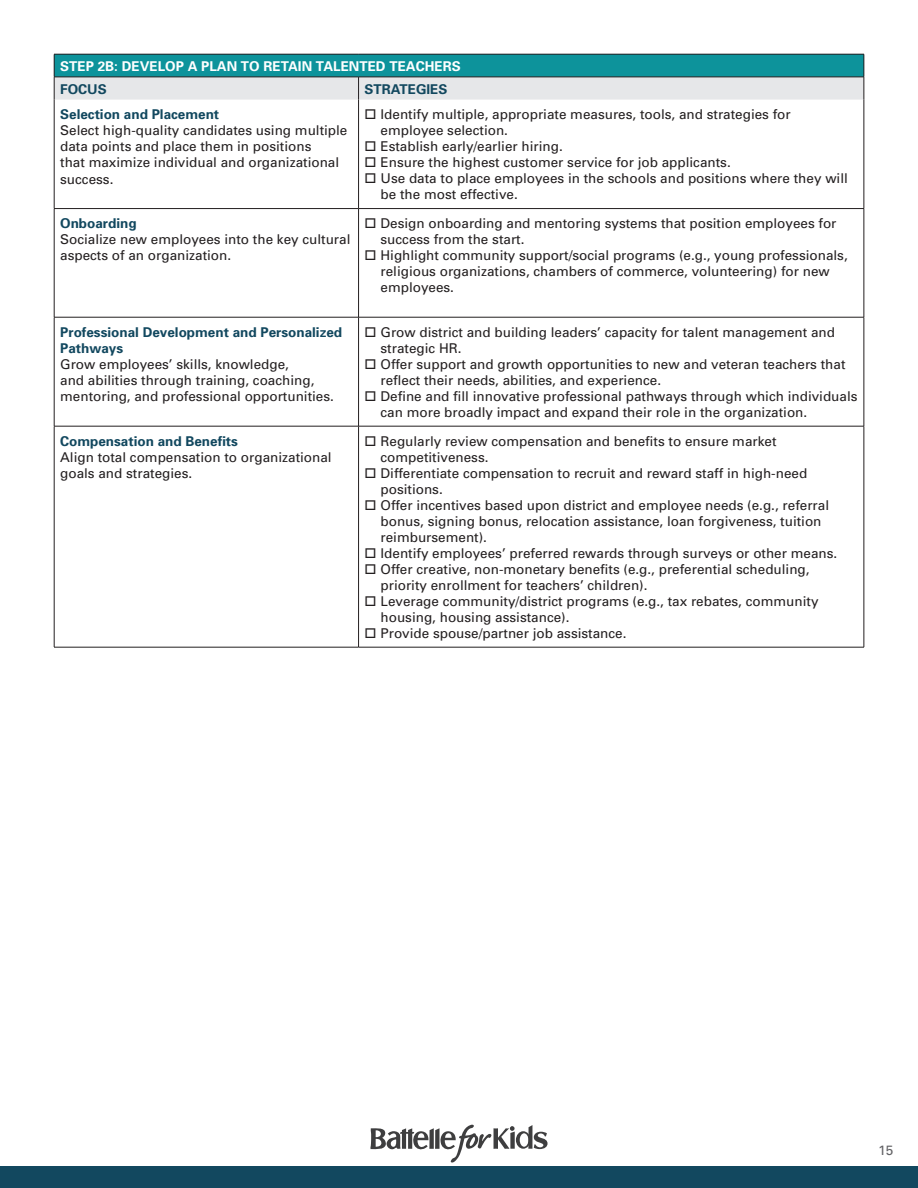
<style>
.page{position:relative;width:918px;height:1188px;background:#fff}
.page>*{position:absolute;margin:0;border:0;box-sizing:border-box;transform-origin:0 0}
.t1{font:13.5px/16px "Univers";color:#231f20}
.t2{font:700 13.5px/16px "Univers";color:#12485f}
.t3{font:700 13.5px "Univers";color:#fff}
.t4{font:13.5px "Univers";color:#636366}
</style>
<div class="page">
<svg style="left:54px;top:54px;width:811px;height:46px;background:#78b7bc"></svg>
<hr style="left:54px;top:100px;width:1px;height:108px;background:#231f20">
<hr style="left:358px;top:100px;width:1px;height:108px;background:#231f20">
<hr style="left:864px;top:100px;width:1px;height:108px;background:#231f20">
<hr style="left:54px;top:208px;width:305px;height:1px;background:#231f20">
<hr style="left:54px;top:209px;width:1px;height:108px;background:#231f20">
<hr style="left:359px;top:208px;width:505px;height:1px;background:#231f20">
<hr style="left:358px;top:209px;width:1px;height:108px;background:#231f20">
<hr style="left:864px;top:209px;width:1px;height:108px;background:#231f20">
<hr style="left:54px;top:317px;width:305px;height:1px;background:#231f20">
<hr style="left:54px;top:317px;width:1px;height:109px;background:#231f20">
<hr style="left:359px;top:317px;width:505px;height:1px;background:#231f20">
<hr style="left:358px;top:317px;width:1px;height:109px;background:#231f20">
<hr style="left:864px;top:317px;width:1px;height:109px;background:#231f20">
<hr style="left:54px;top:426px;width:305px;height:1px;background:#231f20">
<hr style="left:54px;top:426px;width:1px;height:221px;background:#231f20">
<hr style="left:359px;top:426px;width:505px;height:1px;background:#231f20">
<hr style="left:358px;top:426px;width:1px;height:221px;background:#231f20">
<hr style="left:864px;top:426px;width:1px;height:221px;background:#231f20">
<hr style="left:54px;top:647px;width:305px;height:1px;background:#231f20">
<hr style="left:359px;top:647px;width:505px;height:1px;background:#231f20">
<svg style="left:370px;top:1125px;width:178px;height:37px"></svg>
<div style="left:0;top:1166px;width:918px;height:22px;background:#12485f"></div>
<p class="t3" style="left:60px;top:58px;width:402px">STEP 2B: DEVELOP A PLAN TO RETAIN TALENTED TEACHERS</p>
<p class="t2" style="left:60px;top:81px;width:48px">FOCUS</p>
<p class="t2" style="left:365px;top:81px;width:85px">STRATEGIES</p>
<p class="t2" style="left:60px;top:107px;width:161px">Selection and Placement</p>
<p class="t1" style="left:60px;top:123px;width:289px">Select high-quality candidates using multiple data points and place them in positions<br>that maximize individual and organizational success.</p>
<p class="t1" style="left:381px;top:106px;width:412px;text-indent:-16px">□ Identify multiple, appropriate measures, tools, and strategies for employee selection.</p>
<p class="t1" style="left:365px;top:138px;width:200px">□ Establish early/earlier hiring.</p>
<p class="t1" style="left:365px;top:154px;width:368px">□ Ensure the highest customer service for job applicants.</p>
<p class="t1" style="left:381px;top:171px;width:469px;text-indent:-16px">□ Use data to place employees in the schools and positions where they will be the most effective.</p>
<p class="t2" style="left:60px;top:215px;width:78px">Onboarding</p>
<p class="t1" style="left:60px;top:232px;width:292px">Socialize new employees into the key cultural aspects of an organization.</p>
<p class="t1" style="left:381px;top:215px;width:458px;text-indent:-16px">□ Design onboarding and mentoring systems that position employees for success from the start.</p>
<p class="t1" style="left:381px;top:247px;width:469px;text-indent:-16px">□ Highlight community support/social programs (e.g., young professionals, religious organizations, chambers of commerce, volunteering) for new employees.</p>
<p class="t2" style="left:60px;top:324px;width:284px">Professional Development and Personalized<br>Pathways</p>
<p class="t1" style="left:60px;top:356px;width:275px">Grow employees’ skills, knowledge,<br>and abilities through training, coaching, mentoring, and professional opportunities.</p>
<p class="t1" style="left:381px;top:324px;width:456px;text-indent:-16px">□ Grow district and building leaders’ capacity for talent management and strategic HR.</p>
<p class="t1" style="left:381px;top:356px;width:467px;text-indent:-16px">□ Offer support and growth opportunities to new and veteran teachers that reflect their needs, abilities, and experience.</p>
<p class="t1" style="left:381px;top:388px;width:479px;text-indent:-16px">□ Define and fill innovative professional pathways through which individuals can more broadly impact and expand their role in the organization.</p>
<p class="t2" style="left:60px;top:433px;width:179px">Compensation and Benefits</p>
<p class="t1" style="left:60px;top:449px;width:273px">Align total compensation to organizational goals and strategies.</p>
<p class="t1" style="left:381px;top:433px;width:398px;text-indent:-16px">□ Regularly review compensation and benefits to ensure market competitiveness.</p>
<p class="t1" style="left:381px;top:465px;width:428px;text-indent:-16px">□ Differentiate compensation to recruit and reward staff in high-need positions.</p>
<p class="t1" style="left:381px;top:497px;width:450px;text-indent:-16px">□ Offer incentives based upon district and employee needs (e.g., referral bonus, signing bonus, relocation assistance, loan forgiveness, tuition reimbursement).</p>
<p class="t1" style="left:365px;top:545px;width:474px">□ Identify employees’ preferred rewards through surveys or other means.</p>
<p class="t1" style="left:381px;top:561px;width:431px;text-indent:-16px">□ Offer creative, non-monetary benefits (e.g., preferential scheduling, priority enrollment for teachers’ children).</p>
<p class="t1" style="left:381px;top:593px;width:440px;text-indent:-16px">□ Leverage community/district programs (e.g., tax rebates, community housing, housing assistance).</p>
<p class="t1" style="left:365px;top:626px;width:263px">□ Provide spouse/partner job assistance.</p>
<p class="t4" style="left:878px;top:1142px;width:17px">15</p>
</div>
